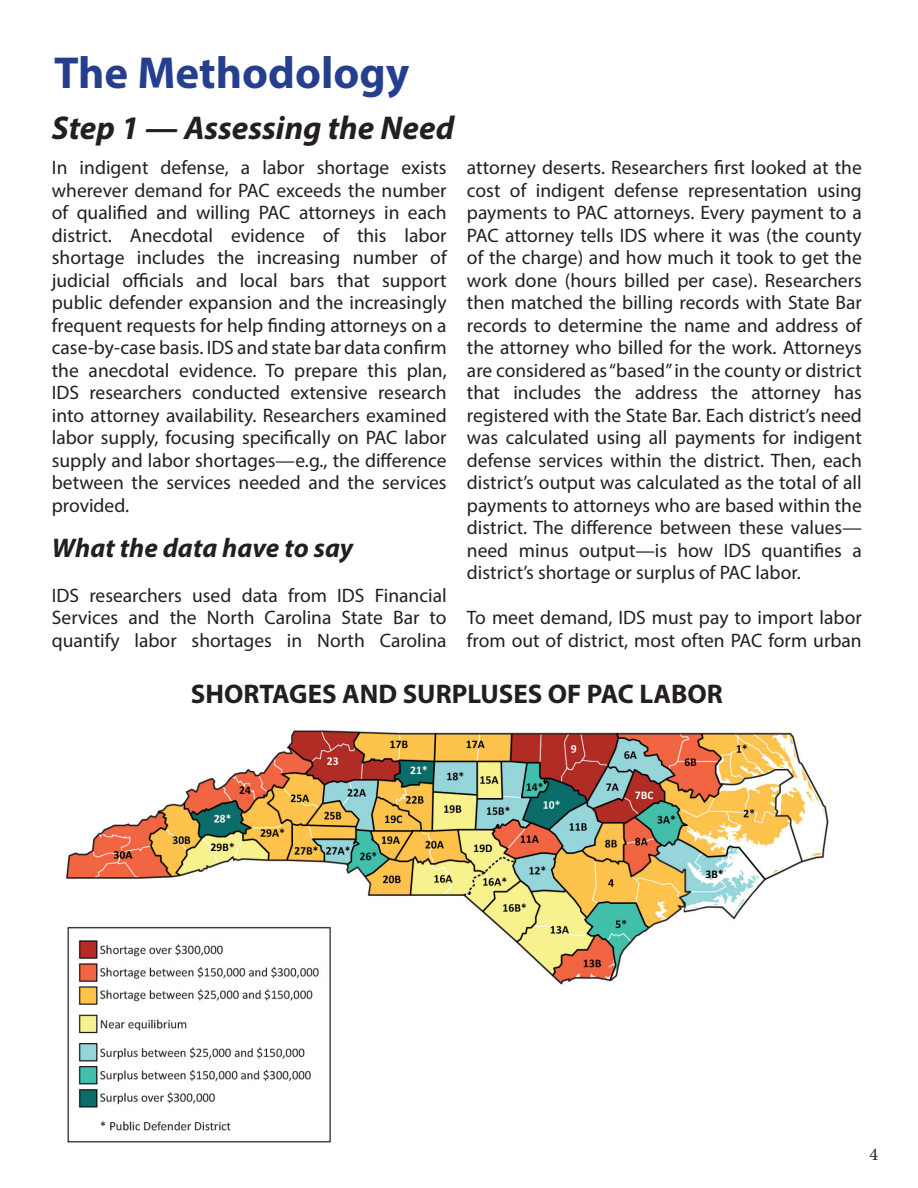
<style>
.page{position:relative;width:918px;height:1188px;background:#fff}
.page>*{position:absolute;margin:0;border:0;box-sizing:border-box;transform-origin:0 0}
.t1{font:700 45px "Myriad Pro";color:#253f8e}
.t2{font:italic 700 33px "Myriad Pro";color:#231f20}
.t3{font:700 27px "Myriad Pro";color:#231f20}
.t4{font:italic 700 27px "Myriad Pro";color:#231f20}
.t5{font:19.5px/22.5px "Myriad Pro";color:#231f20;text-align:justify}
.t6{font:18px "Minion Pro";color:#231f20}
</style>
<div class="page">
<img style="left:66px;top:730px;width:763px;height:413px">
<p class="t1" style="left:54px;top:43px;width:357px">The Methodology</p>
<p class="t2" style="left:52px;top:107px;width:404px">Step 1 — Assessing the Need</p>
<p class="t5" style="left:52px;top:156px;width:396px">In indigent defense, a labor shortage exists wherever demand for PAC exceeds the number of qualified and willing PAC attorneys in each district. Anecdotal evidence of this labor shortage includes the increasing number of judicial officials and local bars that support public defender expansion and the increasingly frequent requests for help finding attorneys on a case-by-case basis. IDS and state bar data confirm the anecdotal evidence. To prepare this plan, IDS researchers conducted extensive research into attorney availability. Researchers examined labor supply, focusing specifically on PAC labor supply and labor shortages—e.g., the difference between the services needed and the services provided.</p>
<p class="t4" style="left:52px;top:530px;width:303px">What the data have to say</p>
<p class="t5" style="left:52px;top:584px;width:396px">IDS researchers used data from IDS Financial Services and the North Carolina State Bar to quantify labor shortages in North Carolina</p>
<p class="t5" style="left:467px;top:156px;width:396px">attorney deserts. Researchers first looked at the cost of indigent defense representation using payments to PAC attorneys. Every payment to a PAC attorney tells IDS where it was (the county of the charge) and how much it took to get the work done (hours billed per case). Researchers then matched the billing records with State Bar records to determine the name and address of the attorney who billed for the work. Attorneys are considered as “based” in the county or district that includes the address the attorney has registered with the State Bar. Each district’s need was calculated using all payments for indigent defense services within the district. Then, each district’s output was calculated as the total of all payments to attorneys who are based within the district. The difference between these values— need minus output—is how IDS quantifies a district’s shortage or surplus of PAC labor.</p>
<p class="t5" style="left:467px;top:606px;width:396px">To meet demand, IDS must pay to import labor from out of district, most often PAC form urban</p>
<p class="t3" style="left:191px;top:676px;width:534px">SHORTAGES AND SURPLUSES OF PAC LABOR</p>
<p class="t6" style="left:869px;top:1142px;width:10px">4</p>
</div>
